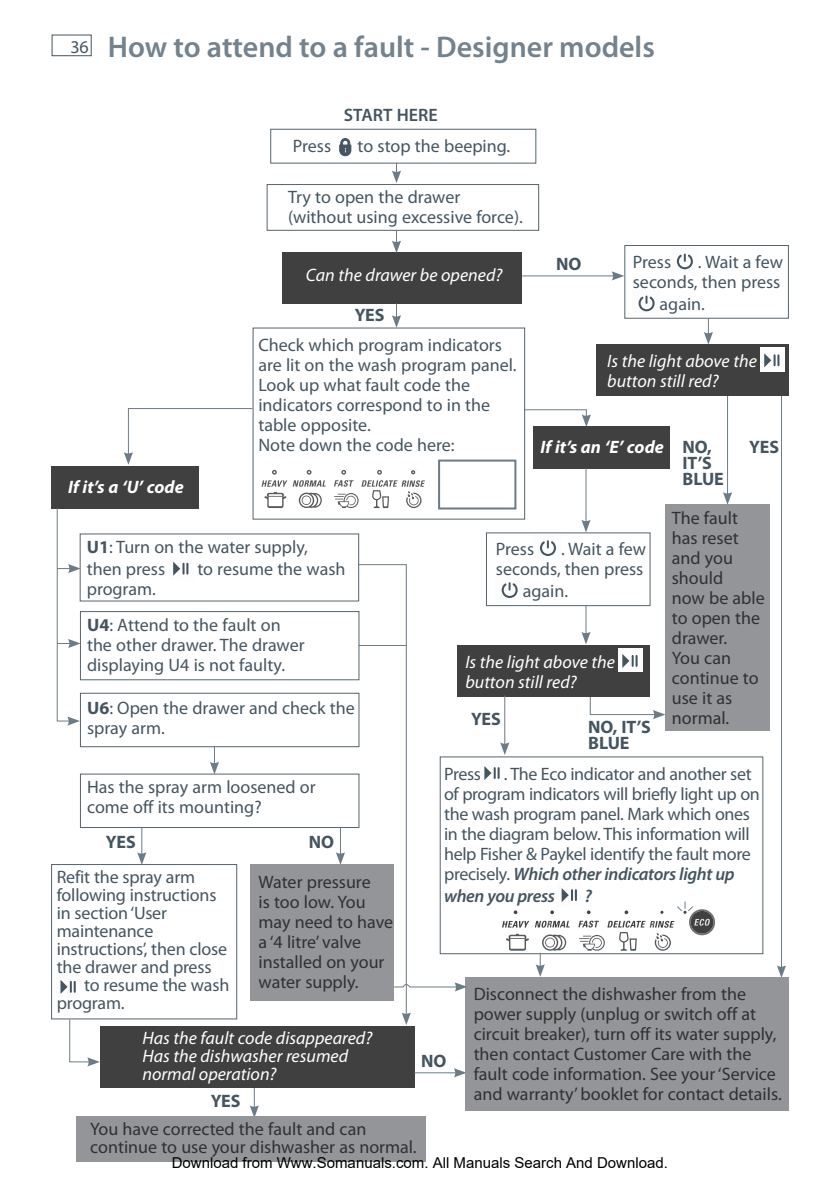
<style>
.page{position:relative;width:840px;height:1191px;background:#fff}
.page>*{position:absolute;margin:0;border:0;box-sizing:border-box;transform-origin:0 0}
.t1{font:600 30px "Myriad Pro";color:#73828d}
.t2{font:18px/20px "Myriad Pro";letter-spacing:-.005em;color:#455560}
.t3{font:18px/20px "Myriad Pro";color:#323031}
.t4{font:italic 18px/18px "Myriad Pro";color:#fff}
.t5{font:700 18px/16px "Myriad Pro";color:#455560}
.t6{font:italic 700 18px "Myriad Pro";color:#fff}
.t7{font:italic 600 18px "Myriad Pro";letter-spacing:-.02em;color:#455560}
.t8{font:600 18px "Myriad Pro";color:#455560}
.t9{font:15px "Arial";color:#000}
.s1{font-weight:700}
.s2{font-weight:600;font-style:italic}
</style>
<div class="page">
<div style="left:52px;top:35px;width:40px;height:21px;border:1px solid #455560"></div>
<svg style="left:249px;top:1087px;width:10px;height:28px"></svg>
<div style="left:270px;top:129px;width:266px;height:35px;border:1px solid #55646f"></div>
<div style="left:266px;top:184px;width:273px;height:47px;border:1px solid #55646f"></div>
<div style="left:485px;top:532px;width:165px;height:74px;border:1px solid #55646f"></div>
<div style="left:624px;top:245px;width:164px;height:74px;border:1px solid #55646f"></div>
<div style="left:51px;top:466px;width:147px;height:43px;background:#404041"></div>
<div style="left:533px;top:425px;width:136px;height:43px;background:#404041"></div>
<div style="left:100px;top:1026px;width:314px;height:61px;background:#404041"></div>
<div style="left:282px;top:252px;width:240px;height:51px;background:#404041"></div>
<div style="left:595px;top:344px;width:193px;height:51px;background:#404041"></div>
<div style="left:456px;top:645px;width:193px;height:51px;background:#404041"></div>
<div style="left:77px;top:1115px;width:348px;height:46px;background:#939598"></div>
<svg style="left:339px;top:138px;width:13px;height:19px"></svg>
<svg style="left:173px;top:561px;width:16px;height:15px"></svg>
<svg style="left:676px;top:253px;width:17px;height:17px"></svg>
<svg style="left:638px;top:295px;width:17px;height:17px"></svg>
<svg style="left:540px;top:540px;width:16px;height:16px"></svg>
<svg style="left:501px;top:582px;width:17px;height:16px"></svg>
<svg style="left:760px;top:348px;width:23px;height:23px"></svg>
<svg style="left:618px;top:648px;width:23px;height:24px"></svg>
<svg style="left:391px;top:163px;width:10px;height:20px"></svg>
<svg style="left:391px;top:230px;width:10px;height:23px"></svg>
<svg style="left:703px;top:318px;width:9px;height:26px"></svg>
<hr style="left:780px;top:396px;width:1px;height:572px;background:#6c7b86">
<svg style="left:777px;top:965px;width:8px;height:12px"></svg>
<hr style="left:726px;top:396px;width:1px;height:99px;background:#6c7b86">
<svg style="left:722px;top:492px;width:9px;height:13px"></svg>
<svg style="left:391px;top:303px;width:10px;height:25px"></svg>
<hr style="left:414px;top:1072px;width:43px;height:1px;background:#6c7b86">
<svg style="left:453px;top:1068px;width:12px;height:9px"></svg>
<svg style="left:56px;top:508px;width:25px;height:217px"></svg>
<div style="left:465px;top:977px;width:323px;height:134px;background:#939598"></div>
<div style="left:664px;top:505px;width:105px;height:226px;background:#939598"></div>
<hr style="left:522px;top:275px;width:92px;height:1px;background:#6c7b86">
<svg style="left:611px;top:271px;width:13px;height:9px"></svg>
<div style="left:438px;top:459px;width:78px;height:50px;border:2px solid #6c7b86"></div>
<svg style="left:524px;top:409px;width:66px;height:18px"></svg>
<hr style="left:585px;top:468px;width:1px;height:55px;background:#6c7b86">
<svg style="left:581px;top:520px;width:9px;height:12px"></svg>
<hr style="left:585px;top:605px;width:1px;height:30px;background:#6c7b86">
<svg style="left:581px;top:632px;width:9px;height:12px"></svg>
<hr style="left:504px;top:695px;width:1px;height:50px;background:#6c7b86">
<svg style="left:480px;top:742px;width:29px;height:38px"></svg>
<svg style="left:124px;top:407px;width:129px;height:58px"></svg>
<svg style="left:589px;top:696px;width:76px;height:23px"></svg>
<svg style="left:306px;top:470px;width:5px;height:4px"></svg>
<svg style="left:272px;top:470px;width:5px;height:4px"></svg>
<svg style="left:340px;top:469px;width:7px;height:5px"></svg>
<svg style="left:376px;top:469px;width:7px;height:5px"></svg>
<svg style="left:410px;top:469px;width:7px;height:5px"></svg>
<svg style="left:261px;top:480px;width:64px;height:28px"></svg>
<svg style="left:334px;top:480px;width:91px;height:28px"></svg>
<svg style="left:501px;top:888px;width:213px;height:89px"></svg>
<div style="left:80px;top:611px;width:279px;height:69px;border:1px solid #55646f"></div>
<div style="left:80px;top:693px;width:279px;height:54px;border:1px solid #55646f"></div>
<div style="left:80px;top:773px;width:279px;height:55px;border:1px solid #55646f"></div>
<div style="left:250px;top:864px;width:143px;height:137px;background:#939598"></div>
<div style="left:51px;top:864px;width:186px;height:155px;border:1px solid #55646f"></div>
<svg style="left:60px;top:980px;width:16px;height:14px"></svg>
<svg style="left:69px;top:1018px;width:31px;height:48px"></svg>
<svg style="left:210px;top:746px;width:9px;height:28px"></svg>
<svg style="left:137px;top:827px;width:9px;height:38px"></svg>
<svg style="left:335px;top:827px;width:10px;height:38px"></svg>
<svg style="left:357px;top:563px;width:110px;height:462px"></svg>
<p class="t2" style="left:70px;top:39px;width:20px">36</p>
<h1 class="t1" style="left:108px;top:35px;width:548px">How to attend to a fault ‐ Designer models</h1>
<p class="t8" style="left:344px;top:108px;width:95px">START HERE</p>
<p class="t2" style="left:293px;top:138px;width:40px">Press</p>
<p class="t2" style="left:357px;top:138px;width:154px">to stop the beeping.</p>
<p class="t2" style="left:288px;top:189px;width:236px">Try to open the drawer (without using excessive force).</p>
<p class="t4" style="left:306px;top:268px;width:198px">Can the drawer be opened?</p>
<p class="t5" style="left:354px;top:309px;width:31px">YES</p>
<p class="t5" style="left:556px;top:257px;width:27px">NO</p>
<p class="t2" style="left:632px;top:254px;width:151px;text-align:right">. Wait a few seconds, then press</p>
<p class="t2" style="left:659px;top:296px;width:47px">again.</p>
<p class="t2" style="left:632px;top:254px;width:40px">Press</p>
<p class="t6" style="left:68px;top:480px;width:117px">If it’s a ‘U’ code</p>
<p class="t2" style="left:258px;top:336px;width:259px">Check which program indicators are lit on the wash program panel.<br>Look up what fault code the indicators correspond to in the table opposite.<br>Note down the code here:</p>
<p class="t4" style="left:607px;top:353px;width:151px;line-height:20px">Is the light above the button still red?</p>
<p class="t6" style="left:540px;top:440px;width:125px">If it’s an ‘E’ code</p>
<p class="t5" style="left:682px;top:441px;width:31px">NO,</p>
<p class="t5" style="left:748px;top:441px;width:31px">YES</p>
<p class="t5" style="left:682px;top:457px;width:43px">IT’S<br>BLUE</p>
<p class="t2" style="left:87px;top:538px;width:222px;line-height:22px"><span class="s1">U1</span>: Turn on the water supply, then press</p>
<p class="t2" style="left:197px;top:561px;width:150px">to resume the wash</p>
<p class="t2" style="left:87px;top:581px;width:71px">program.</p>
<p class="t2" style="left:87px;top:617px;width:219px"><span class="s1">U4</span>: Attend to the fault on the other drawer. The drawer displaying U4 is not faulty.</p>
<p class="t2" style="left:87px;top:700px;width:269px"><span class="s1">U6</span>: Open the drawer and check the spray arm.</p>
<p class="t2" style="left:87px;top:779px;width:230px">Has the spray arm loosened or come off its mounting?</p>
<p class="t5" style="left:106px;top:835px;width:31px">YES</p>
<p class="t5" style="left:308px;top:835px;width:27px">NO</p>
<p class="t2" style="left:57px;top:868px;width:140px">Refit the spray arm</p>
<p class="t2" style="left:57px;top:886px;width:161px">following instructions</p>
<p class="t2" style="left:57px;top:904px;width:112px">in section ‘User</p>
<p class="t2" style="left:57px;top:922px;width:98px">maintenance</p>
<p class="t2" style="left:57px;top:940px;width:172px">instructions’, then close</p>
<p class="t2" style="left:57px;top:958px;width:156px">the drawer and press</p>
<p class="t2" style="left:84px;top:976px;width:147px">to resume the wash</p>
<p class="t2" style="left:57px;top:994px;width:69px">program.</p>
<p class="t3" style="left:258px;top:874px;width:136px">Water pressure<br>is too low. You may need to have a ‘4 litre’ valve installed on your water supply.</p>
<p class="t4" style="left:142px;top:1030px;width:231px">Has the fault code disappeared?<br>Has the dishwasher resumed normal operation?</p>
<p class="t5" style="left:210px;top:1095px;width:31px">YES</p>
<p class="t2" style="left:495px;top:540px;width:151px;text-align:right">. Wait a few seconds, then press</p>
<p class="t2" style="left:522px;top:582px;width:47px">again.</p>
<p class="t2" style="left:495px;top:540px;width:40px">Press</p>
<p class="t4" style="left:465px;top:653px;width:151px;line-height:20px">Is the light above the button still red?</p>
<p class="t5" style="left:471px;top:713px;width:31px">YES</p>
<p class="t5" style="left:587px;top:721px;width:64px">NO, IT’S<br>BLUE</p>
<p class="t3" style="left:671px;top:510px;width:94px">The fault has reset and you should<br>now be able to open the drawer.<br>You can continue to use it as normal.</p>
<p class="t2" style="left:444px;top:765px;width:317px;text-indent:60px">. The Eco indicator and another set of program indicators will briefly light up on the wash program panel. Mark which ones in the diagram below. This information will help Fisher &amp; Paykel identify the fault more precisely. <span class="s2">Which other indicators light up</span></p>
<p class="t7" style="left:444px;top:889px;width:112px">when you press</p>
<p class="t7" style="left:584px;top:889px;width:9px">?</p>
<p class="t2" style="left:444px;top:765px;width:38px">Press</p>
<p class="t5" style="left:421px;top:1054px;width:27px">NO</p>
<p class="t3" style="left:473px;top:985px;width:309px">Disconnect the dishwasher from the power supply (unplug or switch off at circuit breaker), turn off its water supply, then contact Customer Care with the fault code information. See your ‘Service and warranty’ booklet for contact details.</p>
<p class="t3" style="left:90px;top:1121px;width:328px;line-height:18px">You have corrected the fault and can continue to use your dishwasher as normal.</p>
<p class="t9" style="left:172px;top:1154px;width:497px">Download from Www.Somanuals.com. All Manuals Search And Download.</p>
</div>
